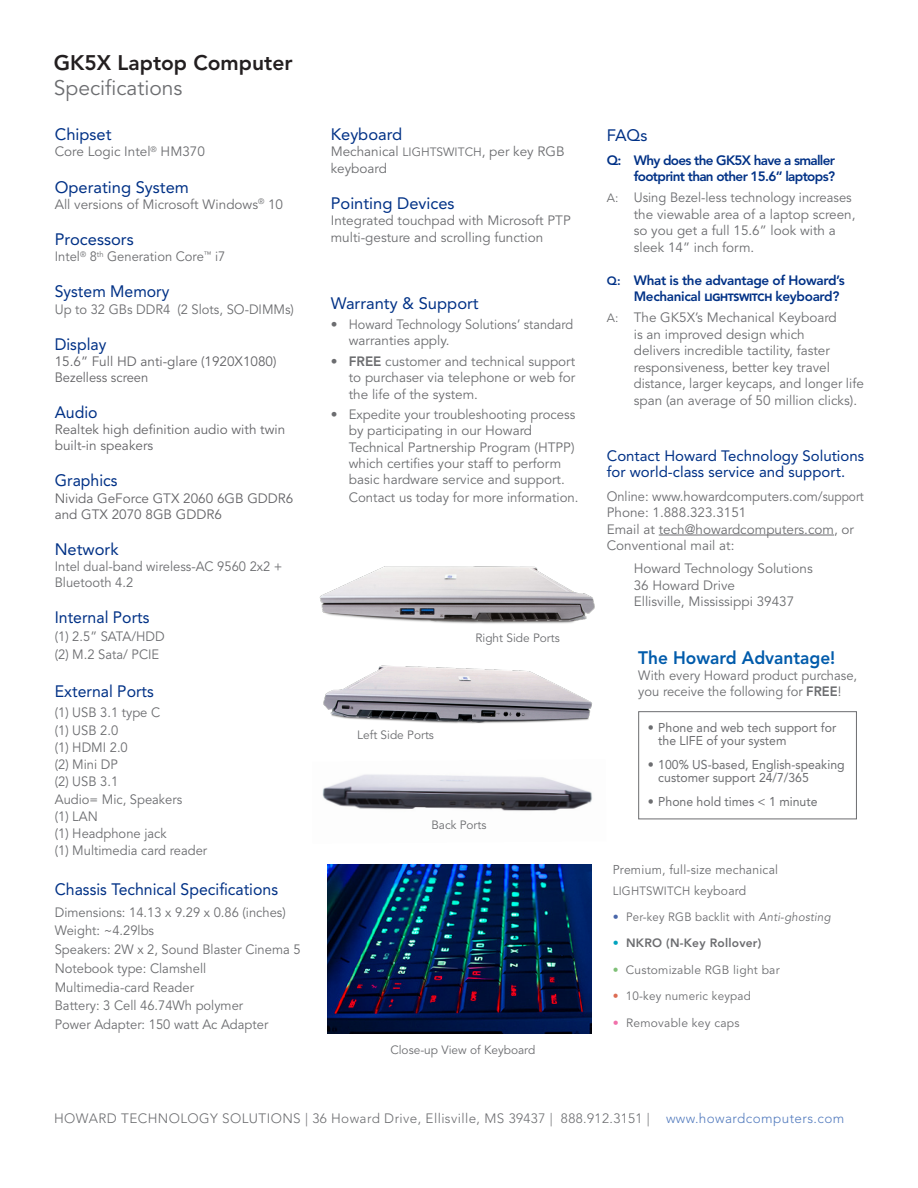
<style>
.page{position:relative;width:918px;height:1188px;background:#fff}
.page>*{position:absolute;margin:0;border:0;box-sizing:border-box;transform-origin:0 0}
.Answers{font:800 21px "Avenir LT Std";color:#231f20}
.Answers-2{font:21px "Avenir LT Std";color:#6c6d70}
.t1{font:800 18px "Avenir LT Std";color:#015bab;scale:.96 1}
.Answers-3{font:16.5px "Avenir LT Std";color:#003186;scale:.96 1}
.Answers-4{font:16.5px "Avenir LT Std";color:#003186}
.Sam_Style_1{font:16.5px "Avenir LT Std";color:#003186}
.Answers-5{font:15px/16.5px "Avenir LT Std";color:#003186}
.Answers-6{font:13.5px/16.2px "Avenir LT Std";color:#6c6d70}
.Answers-7{font:13.5px/16.5px "Avenir LT Std";color:#6c6d70;scale:.96 1}
.t2{font:13.5px/16.2px "Avenir LT Std";color:#636366}
.t3{font:300 13.5px "Avenir LT Std";letter-spacing:.03em;color:#6c6d70}
.Answers-8{font:800 13.5px/16.5px "Avenir LT Std";letter-spacing:-.025em;color:#003186}
.Answers-9{font:800 13.5px/16.5px "Avenir LT Std";letter-spacing:-.05em;color:#003186;text-align:right}
.Answers-10{font:13.5px/16.5px "Avenir LT Std";color:#6c6d70;scale:.95 1}
.t4{font:12.75px/12.8px "Avenir LT Std";color:#6c6d70;scale:.96 1}
.Content_Body__white{font:12.75px "Avenir LT Std";letter-spacing:.02em;color:#6c6d70;scale:.95 1}
.Content_Body__white-2{font:12px "Avenir LT Std";letter-spacing:.02em;color:#6c6d70}
.Answers-11{font:12px "Avenir LT Std";color:#6c6d70}
.Content_Body__white-3{font:12px "Avenir LT Std";letter-spacing:.02em;color:#6c6d70;scale:.95 1}
.Content_Body__white-4{font:800 12px "Avenir LT Std";letter-spacing:.02em;color:#6c6d70}
.s1{font-size:12px}
.s2{font-weight:800}
.s3{font-weight:900;font-size:10.5px}
.s4{font-size:12.75px}
.s5{color:#4a67aa}
.s6{font-style:italic}
.s7{font-weight:400;color:#00a3be}
.s8{color:#7fc077}
.s9{color:#dd6c53}
.s10{color:#f171ab}
.s11{color:#547cbe}
</style>
<div class="page">
<hr style="left:659px;top:535px;width:175px;height:1px;background:#6c6d70">
<div style="left:638px;top:711px;width:219px;height:108px;border:1px solid #6c6d70"></div>
<img style="left:319px;top:566px;width:276px;height:58px">
<img style="left:323px;top:665px;width:269px;height:59px">
<img style="left:322px;top:774px;width:270px;height:37px">
<img style="left:328px;top:865px;width:264px;height:169px">
<p class="Answers" style="left:54px;top:50px;width:240px">GK5X Laptop Computer</p>
<p class="Answers-2" style="left:54px;top:75px;width:130px">Specifications</p>
<p class="Answers-4" style="left:55px;top:125px;width:58px">Chipset</p>
<p class="Answers-6" style="left:55px;top:144px;width:152px">Core Logic Intel<sup>®</sup> HM370</p>
<p class="Sam_Style_1" style="left:55px;top:177px;width:136px">Operating System</p>
<p class="Answers-6" style="left:55px;top:197px;width:230px">All versions of Microsoft Windows<sup>®</sup> 10</p>
<p class="Sam_Style_1" style="left:55px;top:230px;width:80px">Processors</p>
<p class="Answers-7" style="left:55px;top:249px;width:179px">Intel<sup>®</sup> 8<sup>th</sup> Generation Core<sup>™</sup> i7</p>
<p class="Answers-3" style="left:55px;top:282px;width:121px">System Memory</p>
<p class="Answers-7" style="left:55px;top:301px;width:251px">Up to 32 GBs DDR4 (2 Slots, SO-DIMMs)</p>
<p class="Answers-3" style="left:55px;top:334px;width:55px">Display</p>
<p class="t2" style="left:55px;top:354px;width:223px">15.6” Full HD anti-glare (1920X1080)<br>Bezelless screen</p>
<p class="Answers-3" style="left:55px;top:403px;width:46px">Audio</p>
<p class="t2" style="left:55px;top:422px;width:232px">Realtek high definition audio with twin built-in speakers</p>
<p class="Answers-3" style="left:55px;top:471px;width:67px">Graphics</p>
<p class="t2" style="left:55px;top:490px;width:240px">Nivida GeForce GTX 2060 6GB GDDR6 and GTX 2070 8GB GDDR6</p>
<p class="Answers-4" style="left:55px;top:540px;width:65px">Network</p>
<p class="Answers-7" style="left:55px;top:559px;width:239px">Intel dual-band wireless-AC 9560 2x2 +<br>Bluetooth 4.2</p>
<p class="Answers-3" style="left:55px;top:608px;width:100px">Internal Ports</p>
<p class="Answers-7" style="left:55px;top:629px;width:116px">(1) 2.5” SATA/HDD</p>
<p class="Answers-7" style="left:55px;top:647px;width:110px">(2) M.2 Sata/ PCIE</p>
<p class="Answers-3" style="left:55px;top:682px;width:105px">External Ports</p>
<p class="Answers-7" style="left:55px;top:705px;width:111px">(1) USB 3.1 type C</p>
<p class="Answers-7" style="left:55px;top:722px;width:68px">(1) USB 2.0</p>
<p class="Answers-7" style="left:55px;top:739px;width:78px">(1) HDMI 2.0</p>
<p class="Answers-7" style="left:55px;top:757px;width:67px">(2) Mini DP</p>
<p class="Answers-7" style="left:55px;top:774px;width:68px">(2) USB 3.1</p>
<p class="Answers-7" style="left:55px;top:791px;width:134px">Audio= Mic, Speakers</p>
<p class="Answers-7" style="left:55px;top:808px;width:46px">(1) LAN</p>
<p class="Answers-7" style="left:55px;top:826px;width:118px">(1) Headphone jack</p>
<p class="Answers-7" style="left:55px;top:843px;width:160px">(1) Multimedia card reader</p>
<p class="Answers-3" style="left:55px;top:880px;width:234px">Chassis Technical Specifications</p>
<p class="Answers-7" style="left:55px;top:904px;width:242px">Dimensions: 14.13 x 9.29 x 0.86 (inches)</p>
<p class="Answers-7" style="left:55px;top:923px;width:105px">Weight: ~4.29lbs</p>
<p class="Answers-7" style="left:55px;top:942px;width:258px">Speakers: 2W x 2, Sound Blaster Cinema 5</p>
<p class="Answers-7" style="left:55px;top:960px;width:159px">Notebook type: Clamshell</p>
<p class="Answers-7" style="left:55px;top:979px;width:146px">Multimedia-card Reader</p>
<p class="Answers-7" style="left:55px;top:998px;width:198px">Battery: 3 Cell 46.74Wh polymer</p>
<p class="Answers-7" style="left:55px;top:1017px;width:224px">Power Adapter: 150 watt Ac Adapter</p>
<p class="Answers-4" style="left:331px;top:125px;width:73px">Keyboard</p>
<p class="Answers-6" style="left:331px;top:144px;width:235px">Mechanical <span class="s1">LIGHTSWITCH</span>, per key RGB keyboard</p>
<p class="Answers-4" style="left:331px;top:194px;width:125px">Pointing Devices</p>
<p class="Answers-6" style="left:331px;top:213px;width:242px">Integrated touchpad with Microsoft PTP multi-gesture and scrolling function</p>
<p class="Answers-4" style="left:331px;top:293px;width:149px">Warranty &amp; Support</p>
<p class="Answers-6" style="left:349px;top:317px;width:226px;text-indent:-18px">• Howard Technology Solutions’ standard warranties apply.</p>
<p class="Answers-6" style="left:349px;top:354px;width:228px;text-align:justify;text-indent:-18px">• <span class="s2">FREE</span> customer and technical support to purchaser via telephone or web for the life of the system.</p>
<p class="Answers-6" style="left:349px;top:407px;width:228px;text-indent:-18px">• Expedite your troubleshooting process by participating in our Howard Technical Partnership Program (HTPP) which certifies your staff to perform basic hardware service and support.</p>
<p class="Answers-6" style="left:349px;top:490px;width:231px">Contact us today for more information.</p>
<p class="Answers-11" style="left:357px;top:728px;width:78px">Left Side Ports</p>
<p class="Answers-11" style="left:475px;top:631px;width:86px">Right Side Ports</p>
<p class="Answers-11" style="left:431px;top:818px;width:57px">Back Ports</p>
<p class="Answers-11" style="left:390px;top:1043px;width:146px">Close-up View of Keyboard</p>
<p class="Answers-4" style="left:607px;top:126px;width:42px">FAQs</p>
<p class="Answers-9" style="left:607px;top:152px;width:230px">Q: Why does the GK5X have a smaller footprint than other 15.6” laptops?</p>
<p class="Answers-7" style="left:634px;top:190px;width:233px;text-indent:-27px"><span class="s1">A:</span> Using Bezel-less technology increases the viewable area of a laptop screen, so you get a full 15.6” look with a sleek 14” inch form.</p>
<p class="Answers-8" style="left:634px;top:272px;width:213px;text-indent:-27px"><span class="s1">Q:</span> What is the advantage of Howard’s<br>Mechanical <span class="s3">LIGHTSWITCH</span> keyboard?</p>
<p class="Answers-6" style="left:634px;top:310px;width:232px;text-indent:-27px"><span class="s1">A:</span> The GK5X’s Mechanical Keyboard<br>is an improved design which<br>delivers incredible tactility, faster responsiveness, better key travel distance, larger keycaps, and longer life span (an average of 50 million clicks).</p>
<p class="Answers-5" style="left:607px;top:448px;width:259px">Contact Howard Technology Solutions for world-class service and support.</p>
<p class="Answers-10" style="left:607px;top:488px;width:272px">Online: www.howardcomputers.com/support<br>Phone: 1.888.323.3151</p>
<p class="Answers-6" style="left:607px;top:521px;width:249px">Email at tech@howardcomputers.com, or</p>
<p class="Answers-6" style="left:607px;top:538px;width:129px">Conventional mail at:</p>
<p class="Answers-6" style="left:634px;top:561px;width:181px">Howard Technology Solutions</p>
<p class="Answers-6" style="left:634px;top:578px;width:103px">36 Howard Drive</p>
<p class="Answers-6" style="left:634px;top:594px;width:162px">Ellisville, Mississippi 39437</p>
<p class="t1" style="left:638px;top:647px;width:207px">The Howard Advantage!</p>
<p class="Answers-7" style="left:638px;top:668px;width:230px">With every Howard product purchase, you receive the following for <span class="s2">FREE</span>!</p>
<p class="t4" style="left:658px;top:722px;width:187px;text-indent:-10px">• Phone and web tech support for the LIFE of your system</p>
<p class="t4" style="left:658px;top:758px;width:196px;text-indent:-10px">• 100% US-based, English-speaking customer support 24/7/365</p>
<p class="t4" style="left:648px;top:795px;width:178px">• Phone hold times &lt; 1 minute</p>
<p class="Content_Body__white" style="left:613px;top:863px;width:176px">Premium, full-size mechanical</p>
<p class="Content_Body__white-3" style="left:613px;top:884px;width:142px">LIGHTSWITCH <span class="s4">keyboard</span></p>
<p class="Content_Body__white-3" style="left:613px;top:910px;width:231px"><span class="s5">•</span> Per-key RGB backlit with <span class="s6">Anti-ghosting</span></p>
<p class="Content_Body__white-4" style="left:613px;top:936px;width:150px"><span class="s7">•</span> NKRO (N-Key Rollover)</p>
<p class="Content_Body__white-2" style="left:613px;top:963px;width:168px"><span class="s8">•</span> Customizable RGB light bar</p>
<p class="Content_Body__white-2" style="left:613px;top:989px;width:140px"><span class="s9">•</span> 10-key numeric keypad</p>
<p class="Content_Body__white-2" style="left:613px;top:1016px;width:128px"><span class="s10">•</span> Removable key caps</p>
<p class="t3" style="left:54px;top:1110px;width:792px">HOWARD TECHNOLOGY SOLUTIONS | 36 Howard Drive, Ellisville, MS 39437 | 888.912.3151 | <span class="s11">www.howardcomputers.com</span></p>
</div>
